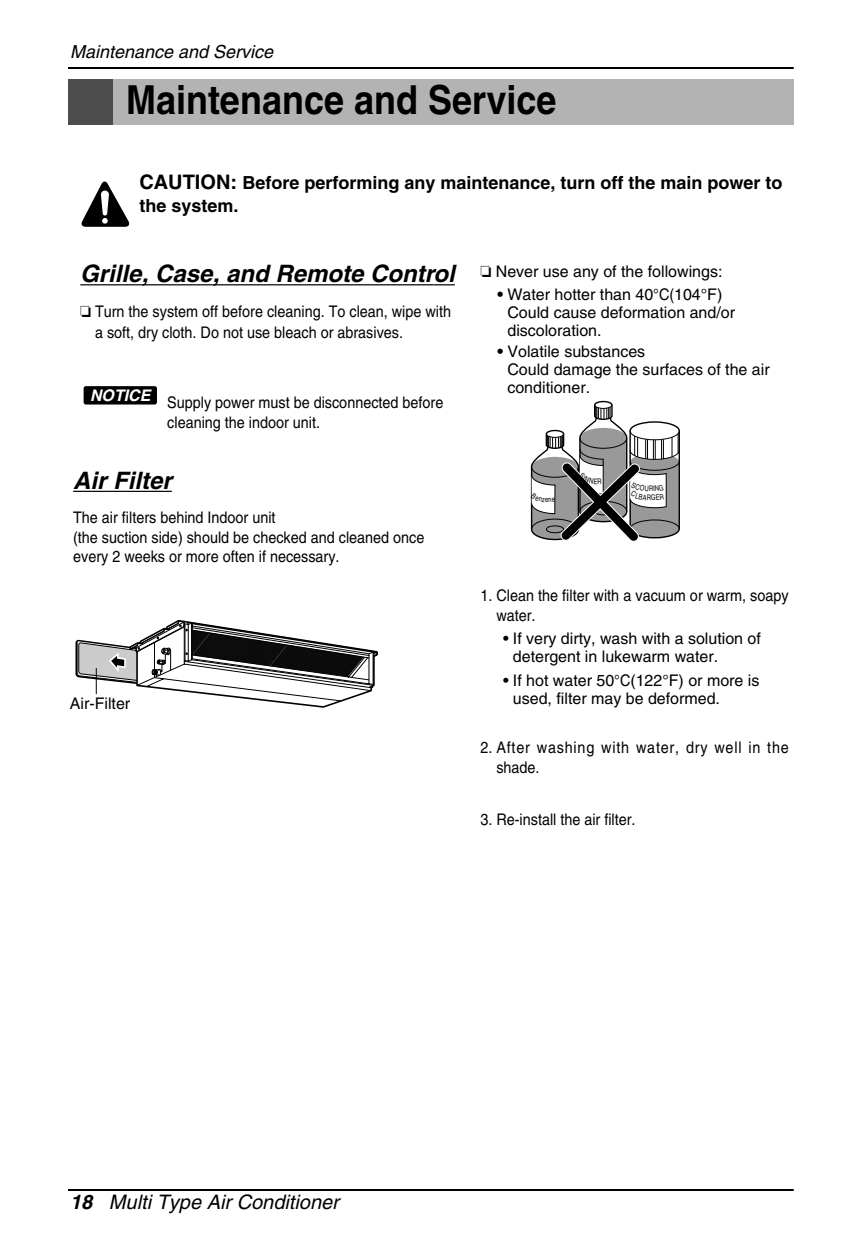
<style>
.page{position:relative;width:850px;height:1246px;background:#fff}
.page>*{position:absolute;margin:0;border:0;box-sizing:border-box;transform-origin:0 0}
.t1{font:700 40px "Helvetica";color:#000;scale:.9 1}
.t2{font:italic 700 24px "Helvetica";color:#000}
.t3{font:italic 20px "Helvetica";color:#000}
.t4{font:700 18px/22.6px "Helvetica";color:#000}
.t5{font:italic 18px "Helvetica";color:#000}
.t6{font:16px/19.2px "Helvetica";color:#000;scale:.9 1}
.t7{font:16px/18px "Helvetica";color:#000}
.t8{font:16px/20px "Helvetica";letter-spacing:.055em;color:#000;scale:.9 1}
.t9{font:italic 700 16px "Helvetica";color:#fff}
.t10{font:7.6px "Helvetica";color:#000;scale:.77 1}
.s1{font-size:20px}
.s2{font-weight:700}
</style>
<div class="page">
<hr style="left:68px;top:67px;width:726px;height:2px;background:#000">
<hr style="left:68px;top:1189px;width:726px;height:2px;background:#000">
<svg style="left:75px;top:620px;width:303px;height:88px"></svg>
<hr style="left:80px;top:284px;width:62px;height:1px;background:#000">
<hr style="left:142px;top:284px;width:71px;height:1px;background:#000">
<hr style="left:213px;top:284px;width:221px;height:1px;background:#000">
<svg style="left:434px;top:284px;width:21px;height:1px"></svg>
<div style="left:84px;top:386px;width:73px;height:19px;background:#000;border-radius:2px"></div>
<hr style="left:73px;top:491px;width:99px;height:1px;background:#000">
<svg style="left:81px;top:181px;width:49px;height:46px"></svg>
<div style="left:68px;top:79px;width:113px;height:46px;background:#4d4d4d"></div>
<div style="left:113px;top:79px;width:681px;height:46px;background:#b3b3b3"></div>
<svg style="left:530px;top:400px;width:150px;height:142px"></svg>
<p class="t5" style="left:70px;top:46px;width:205px">Maintenance and Service</p>
<h1 class="t1" style="left:126px;top:86px;width:480px">Maintenance and Service</h1>
<p class="t4" style="left:139px;top:173px;width:645px"><span class="s1">CAUTION:</span> Before performing any maintenance, turn off the main power to the system.</p>
<h2 class="t2" style="left:80px;top:265px;width:376px">Grille, Case, and Remote Control</h2>
<p class="t6" style="left:95px;top:302px;width:397px;line-height:21.6px;text-indent:-15px">❏ Turn the system off before cleaning. To clean, wipe with a soft, dry cloth. Do not use bleach or abrasives.</p>
<p class="t9" style="left:90px;top:390px;width:65px">NOTICE</p>
<p class="t6" style="left:167px;top:395px;width:308px">Supply power must be disconnected before cleaning the indoor unit.</p>
<h2 class="t2" style="left:73px;top:472px;width:100px">Air Filter</h2>
<p class="t6" style="left:73px;top:510px;width:392px">The air filters behind Indoor unit<br>(the suction side) should be checked and cleaned once every 2 weeks or more often if necessary.</p>
<p class="t7" style="left:70px;top:696px;width:62px">Air-Filter</p>
<p class="t7" style="left:480px;top:264px;width:244px">❏ Never use any of the followings:</p>
<p class="t7" style="left:507px;top:287px;width:229px;text-indent:-10px"><span class="s2">•</span> Water hotter than 40°C(104°F)<br>Could cause deformation and/or discoloration.</p>
<p class="t7" style="left:507px;top:344px;width:264px;text-indent:-10px"><span class="s2">•</span> Volatile substances<br>Could damage the surfaces of the air conditioner.</p>
<p class="t10" style="left:545px;top:496px;width:6px">e</p>
<p class="t6" style="left:496px;top:587px;width:326px;line-height:20px;text-indent:-16px">1. Clean the filter with a vacuum or warm, soapy water.</p>
<p class="t7" style="left:513px;top:631px;width:250px;text-indent:-10px">• If very dirty, wash with a solution of detergent in lukewarm water.</p>
<p class="t7" style="left:513px;top:673px;width:248px;text-indent:-10px">• If hot water 50°C(122°F) or more is used, filter may be deformed.</p>
<p class="t8" style="left:496px;top:739px;width:326px;text-indent:-16px">2. After washing with water, dry well in the shade.</p>
<p class="t6" style="left:480px;top:811px;width:174px">3. Re-install the air filter.</p>
<p class="t3" style="left:70px;top:1195px;width:270px"><span class="s2">18</span> Multi Type Air Conditioner</p>
</div>
